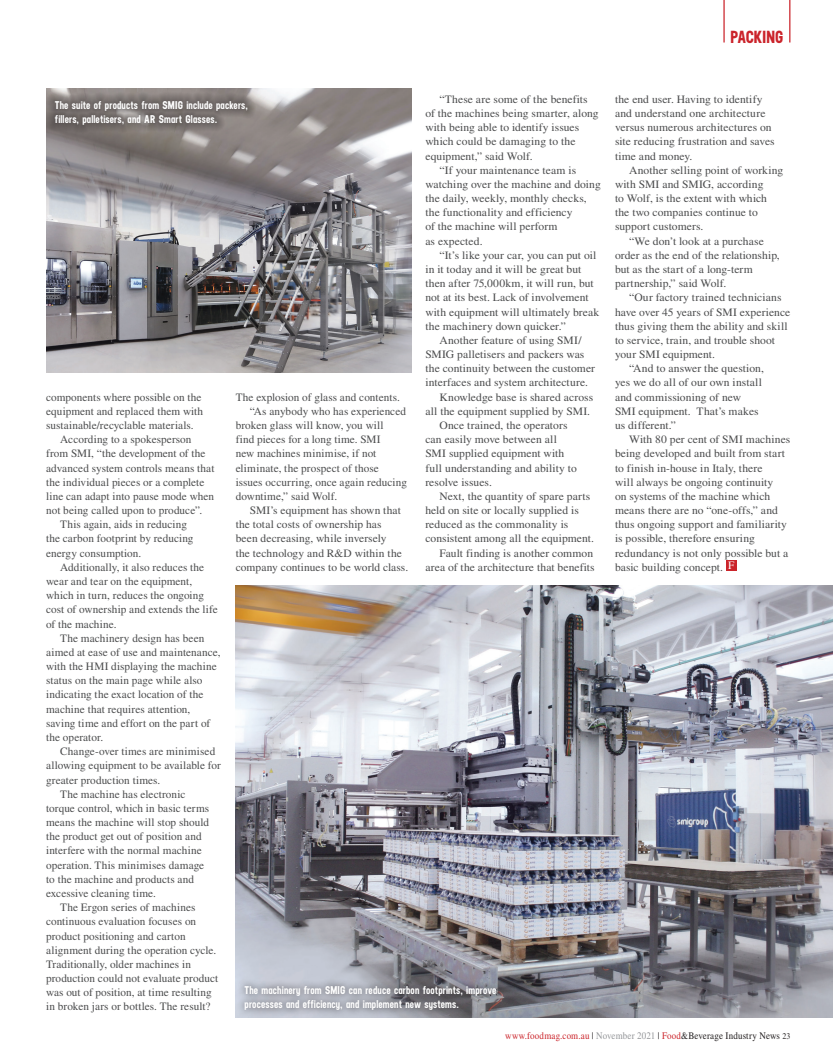
<style>
.page{position:relative;width:833px;height:1053px;background:#fff}
.page>*{position:absolute;margin:0;border:0;box-sizing:border-box;transform-origin:0 0}
.t1{font:700 17.5px "Neusa";letter-spacing:.005em;color:#cb242b}
.Body{font:11.25px/14.1px "Times LT Std";letter-spacing:.005em;color:#4b4c4d}
.t2{font:700 11.25px/13.8px "Neusa";letter-spacing:.01em;color:#fff}
.t3{font:10px "Times LT Std";letter-spacing:.02em;color:#231f20;scale:.9 1}
.s1{color:#fff}
.s2{color:#cb242b}
.s3{color:#939598}
.s4{font-size:8.75px}
</style>
<div class="page">
<hr style="left:723px;top:0;width:1px;height:42px;background:#cb242b">
<hr style="left:789px;top:0;width:1px;height:42px;background:#cb242b">
<div style="left:726px;top:560px;width:10px;height:10px;background:#cb242b"></div>
<img style="left:46px;top:89px;width:365px;height:283px">
<img style="left:236px;top:585px;width:597px;height:432px">
<div style="left:46px;top:92px;width:210px;height:41px;background:#231f20;opacity:.75"></div>
<div style="left:237px;top:978px;width:267px;height:39px;background:#231f20;opacity:.75"></div>
<p class="t1" style="left:730px;top:24px;width:54px">PACKING</p>
<p class="Body" style="left:425px;top:92px;width:175px;text-indent:14px">“These are some of the benefits of the machines being smarter, along with being able to identify issues which could be damaging to the equipment,” said Wolf.</p>
<p class="Body" style="left:425px;top:163px;width:177px;text-indent:14px">“If your maintenance team is watching over the machine and doing the daily, weekly, monthly checks, the functionality and efficiency<br>of the machine will perform<br>as expected.</p>
<p class="Body" style="left:425px;top:248px;width:175px;text-indent:14px">“It’s like your car, you can put oil in it today and it will be great but then after 75,000km, it will run, but not at its best. Lack of involvement with equipment will ultimately break the machinery down quicker.”</p>
<p class="Body" style="left:425px;top:333px;width:171px;text-indent:14px">Another feature of using SMI/ SMIG palletisers and packers was the continuity between the customer interfaces and system architecture.</p>
<p class="Body" style="left:425px;top:390px;width:169px;text-align:right">Knowledge base is shared across all the equipment supplied by SMI.</p>
<p class="Body" style="left:425px;top:418px;width:153px;text-indent:14px">Once trained, the operators can easily move between all<br>SMI supplied equipment with full understanding and ability to resolve issues.</p>
<p class="Body" style="left:425px;top:489px;width:170px;text-indent:14px">Next, the quantity of spare parts held on site or locally supplied is reduced as the commonality is consistent among all the equipment.</p>
<p class="Body" style="left:425px;top:545px;width:171px;text-align:right">Fault finding is another common area of the architecture that benefits</p>
<p class="t2" style="left:55px;top:98px;width:194px">The suite of products from SMIG include packers, fillers, palletisers, and AR Smart Glasses.</p>
<p class="Body" style="left:46px;top:390px;width:159px">components where possible on the equipment and replaced them with sustainable/recyclable materials.</p>
<p class="Body" style="left:46px;top:432px;width:170px;text-indent:14px">According to a spokesperson from SMI, “the development of the advanced system controls means that the individual pieces or a complete line can adapt into pause mode when not being called upon to produce”.</p>
<p class="Body" style="left:46px;top:517px;width:149px;text-indent:14px">This again, aids in reducing the carbon footprint by reducing energy consumption.</p>
<p class="Body" style="left:46px;top:560px;width:173px;text-indent:14px">Additionally, it also reduces the wear and tear on the equipment, which in turn, reduces the ongoing cost of ownership and extends the life of the machine.</p>
<p class="Body" style="left:46px;top:630px;width:176px;text-indent:14px">The machinery design has been aimed at ease of use and maintenance, with the HMI displaying the machine status on the main page while also indicating the exact location of the machine that requires attention, saving time and effort on the part of the operator.</p>
<p class="Body" style="left:46px;top:744px;width:176px;text-indent:14px">Change-over times are minimised allowing equipment to be available for greater production times.</p>
<p class="Body" style="left:46px;top:786px;width:165px;text-indent:14px">The machine has electronic torque control, which in basic terms means the machine will stop should the product get out of position and interfere with the normal machine operation. This minimises damage to the machine and products and excessive cleaning time.</p>
<p class="Body" style="left:46px;top:900px;width:174px;text-indent:14px">The Ergon series of machines continuous evaluation focuses on product positioning and carton alignment during the operation cycle.<br>Traditionally, older machines in production could not evaluate product was out of position, at time resulting in broken jars or bottles. The result?</p>
<p class="Body" style="left:236px;top:390px;width:166px">The explosion of glass and contents.</p>
<p class="Body" style="left:236px;top:404px;width:173px;text-indent:14px">“As anybody who has experienced broken glass will know, you will<br>find pieces for a long time. SMI<br>new machines minimise, if not eliminate, the prospect of those issues occurring, once again reducing downtime,” said Wolf.</p>
<p class="Body" style="left:236px;top:503px;width:174px;text-indent:14px">SMI’s equipment has shown that the total costs of ownership has<br>been decreasing, while inversely<br>the technology and R&amp;D within the company continues to be world class.</p>
<p class="t2" style="left:244px;top:983px;width:253px">The machinery from SMIG can reduce carbon footprints, improve processes and efficiency, and implement new systems.</p>
<p class="Body" style="left:615px;top:92px;width:161px">the end user. Having to identify and understand one architecture versus numerous architectures on site reducing frustration and saves time and money.</p>
<p class="Body" style="left:615px;top:163px;width:170px;text-indent:14px">Another selling point of working with SMI and SMIG, according<br>to Wolf, is the extent with which the two companies continue to support customers.</p>
<p class="Body" style="left:615px;top:234px;width:166px;text-indent:14px">“We don’t look at a purchase order as the end of the relationship, but as the start of a long-term partnership,” said Wolf.</p>
<p class="Body" style="left:615px;top:290px;width:177px;text-indent:14px">“Our factory trained technicians have over 45 years of SMI experience thus giving them the ability and skill to service, train, and trouble shoot your SMI equipment.</p>
<p class="Body" style="left:615px;top:361px;width:150px;text-indent:14px">“And to answer the question, yes we do all of our own install and commissioning of new<br>SMI equipment. That’s makes us different.”</p>
<p class="Body" style="left:615px;top:432px;width:177px;text-indent:14px">With 80 per cent of SMI machines being developed and built from start to finish in-house in Italy, there<br>will always be ongoing continuity<br>on systems of the machine which means there are no “one-offs,” and thus ongoing support and familiarity is possible, therefore ensuring redundancy is not only possible but a basic building concept. <span class="s1">F</span></p>
<p class="t3" style="left:505px;top:1029px;width:318px"><span class="s2">www.foodmag.com.au</span> | <span class="s3">November 2021</span> | <span class="s2">Food</span>&amp;Beverage Industry News <span class="s4">23</span></p>
</div>
